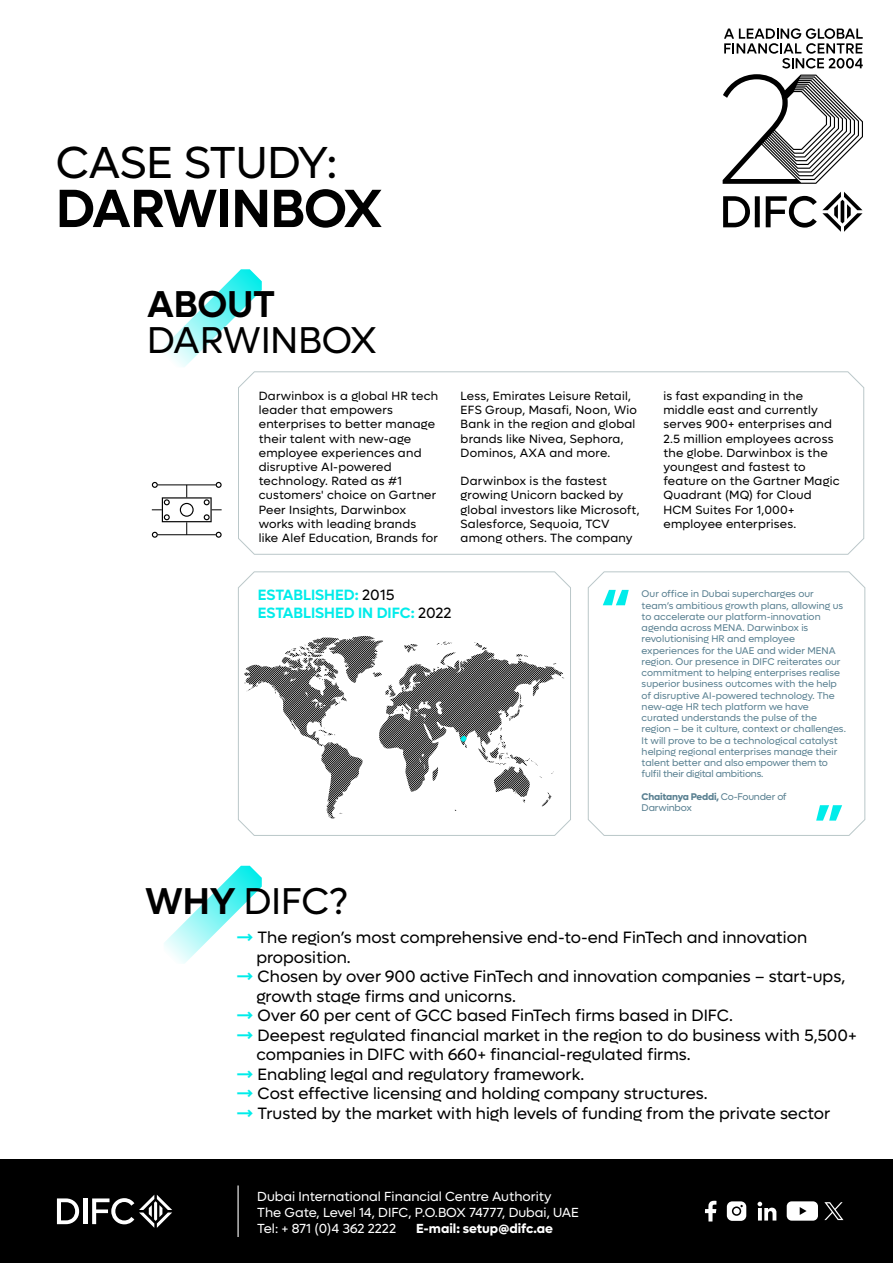
<style>
.page{position:relative;width:893px;height:1263px;background:#fff}
.page>*{position:absolute;margin:0;border:0;box-sizing:border-box;transform-origin:0 0}
.t1{font:600 54px "Lufga";letter-spacing:-.01em;color:#000}
.t2{font:700 53.85px "Lufga";color:#00ecea}
.t3{font:45px "Lufga";letter-spacing:-.015em;color:#000}
.t4{font:37.5px "Lufga";color:#000}
.t5{font:600 37.5px "Lufga";color:#000}
.t6{font:16.5px "Lufga";color:#000}
.t7{font:600 15px/18px "Lufga";color:#00ecea}
.t8{font:13.2px/15.9px "Lufga";color:#fff}
.t9{font:700 13.2px "Lufga";color:#fff}
.t10{font:12px/14.2px "Lufga";letter-spacing:.02em;color:#000}
.t11{font:9.75px/11.2px "Lufga";color:#598091}
.t12{font:9.75px/11.2px "Lufga";letter-spacing:-.02em;color:#598091}
.s1{font-weight:400;color:#000}
.s2{font-weight:700}
.s3{font-weight:600}
.s4{font-weight:600;color:#00ecea}
</style>
<div class="page">
<svg style="left:152px;top:482px;width:70px;height:56px"></svg>
<div style="left:0;top:1160px;width:893px;height:103px;background:#000"></div>
<svg style="left:57px;top:1198px;width:22px;height:26px"></svg>
<hr style="left:83px;top:1198px;width:4px;height:26px;background:#fff">
<svg style="left:92px;top:1195px;width:80px;height:33px"></svg>
<hr style="left:238px;top:1185px;width:1px;height:52px;background:#fff">
<svg style="left:705px;top:1201px;width:11px;height:20px"></svg>
<svg style="left:727px;top:1201px;width:19px;height:20px"></svg>
<svg style="left:824px;top:1202px;width:19px;height:18px"></svg>
<svg style="left:758px;top:1202px;width:19px;height:18px"></svg>
<svg style="left:787px;top:1201px;width:31px;height:20px"></svg>
<svg style="left:238px;top:371px;width:627px;height:184px"></svg>
<svg style="left:238px;top:571px;width:333px;height:265px"></svg>
<svg style="left:587px;top:571px;width:279px;height:265px"></svg>
<svg style="left:164px;top:866px;width:98px;height:98px"></svg>
<svg style="left:164px;top:269px;width:98px;height:98px"></svg>
<svg style="left:308px;top:636px;width:81px;height:47px"></svg>
<svg style="left:461px;top:736px;width:6px;height:6px"></svg>
<svg style="left:723px;top:196px;width:27px;height:31px"></svg>
<div style="left:755px;top:196px;width:5px;height:31px;background:#000"></div>
<svg style="left:766px;top:192px;width:96px;height:40px"></svg>
<svg style="left:723px;top:28px;width:140px;height:156px"></svg>
<h3 class="t3" style="left:56px;top:136px;width:283px">CASE STUDY:</h3>
<h1 class="t1" style="left:56px;top:177px;width:328px">DARWINBOX</h1>
<h3 class="t5" style="left:147px;top:282px;width:130px">ABOUT</h3>
<h3 class="t4" style="left:147px;top:319px;width:231px">DARWINBOX</h3>
<p class="t10" style="left:259px;top:388px;width:181px">Darwinbox is a global HR tech leader that empowers enterprises to better manage their talent with new-age employee experiences and disruptive AI-powered technology. Rated as #1 customers' choice on Gartner<br>Peer Insights, Darwinbox works with leading brands like Alef Education, Brands for</p>
<p class="t10" style="left:461px;top:388px;width:178px">Less, Emirates Leisure Retail,<br>EFS Group, Masafi, Noon, Wio<br>Bank in the region and global brands like Nivea, Sephora,<br>Dominos, AXA and more.</p>
<p class="t10" style="left:461px;top:474px;width:180px">Darwinbox is the fastest growing Unicorn backed by global investors like Microsoft,<br>Salesforce, Sequoia, TCV among others. The company</p>
<p class="t10" style="left:663px;top:388px;width:178px">is fast expanding in the middle east and currently serves 900+ enterprises and<br>2.5 million employees across the globe. Darwinbox is the youngest and fastest to feature on the Gartner Magic<br>Quadrant (MQ) for Cloud<br>HCM Suites For 1,000+ employee enterprises.</p>
<p class="t7" style="left:258px;top:586px;width:195px">ESTABLISHED: <span class="s1">2015<br></span>ESTABLISHED IN DIFC: <span class="s1">2022</span></p>
<p class="t11" style="left:642px;top:588px;width:206px">Our office in Dubai supercharges our team’s ambitious growth plans, allowing us to accelerate our platform-innovation agenda across MENA. Darwinbox is revolutionising HR and employee experiences for the UAE and wider MENA region. Our presence in DIFC reiterates our commitment to helping enterprises realise superior business outcomes with the help of disruptive AI-powered technology. The new-age HR tech platform we have curated understands the pulse of the region – be it culture, context or challenges.<br>It will prove to be a technological catalyst helping regional enterprises manage their talent better and also empower them to fulfil their digital ambitions.</p>
<p class="t12" style="left:642px;top:791px;width:147px"><span class="s2">Chaitanya Peddi,</span> Co-Founder of<br>Darwinbox</p>
<h2 class="t2" style="left:601px;top:576px;width:30px">“</h2>
<h2 class="t2" style="left:814px;top:792px;width:30px">”</h2>
<h3 class="t4" style="left:145px;top:879px;width:204px"><span class="s3">WHY</span> DIFC?</h3>
<h3 class="t6" style="left:236px;top:928px;width:573px"><span class="s4">⟶</span> The region’s most comprehensive end-to-end FinTech and innovation</h3>
<h3 class="t6" style="left:256px;top:947px;width:96px">proposition.</h3>
<h3 class="t6" style="left:236px;top:967px;width:611px"><span class="s4">⟶</span> Chosen by over 900 active FinTech and innovation companies – start-ups,</h3>
<h3 class="t6" style="left:256px;top:986px;width:261px">growth stage firms and unicorns.</h3>
<h3 class="t6" style="left:236px;top:1006px;width:498px"><span class="s4">⟶</span> Over 60 per cent of GCC based FinTech firms based in DIFC.</h3>
<h3 class="t6" style="left:236px;top:1025px;width:622px"><span class="s4">⟶</span> Deepest regulated financial market in the region to do business with 5,500+</h3>
<h3 class="t6" style="left:256px;top:1045px;width:436px">companies in DIFC with 660+ financial-regulated firms.</h3>
<h3 class="t6" style="left:236px;top:1064px;width:350px"><span class="s4">⟶</span> Enabling legal and regulatory framework.</h3>
<h3 class="t6" style="left:236px;top:1084px;width:473px"><span class="s4">⟶</span> Cost effective licensing and holding company structures.</h3>
<h3 class="t6" style="left:236px;top:1103px;width:596px"><span class="s4">⟶</span> Trusted by the market with high levels of funding from the private sector</h3>
<p class="t8" style="left:257px;top:1188px;width:323px">Dubai International Financial Centre Authority<br>The Gate, Level 14, DIFC, P.O.BOX 74777, Dubai, UAE<br>Tel: + 871 (0)4 362 2222</p>
<p class="t9" style="left:416px;top:1220px;width:138px">E-mail: setup@difc.ae</p>
</div>
